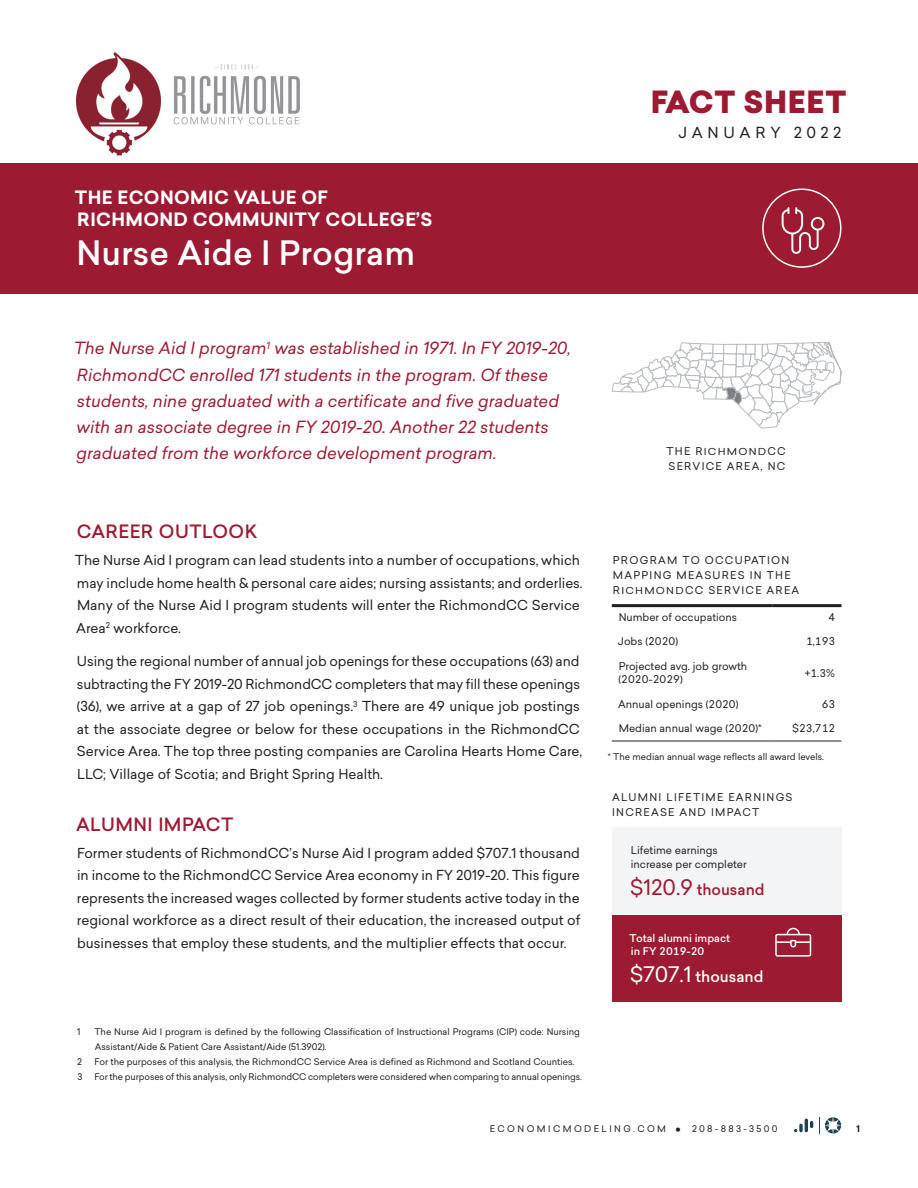
<style>
.page{position:relative;width:918px;height:1188px;background:#fff}
.page>*{position:absolute;margin:0;border:0;box-sizing:border-box;transform-origin:0 0}
.t1{font:500 33px "Sailec";color:#fff}
.t2{font:900 30px "Sailec";letter-spacing:.02em;color:#9c1b32}
.t3{font:700 18px/21.6px "Sailec";letter-spacing:.02em;color:#fff}
.FS_Heading_1{font:500 18px "Sailec";letter-spacing:.025em;color:#9c1b32}
.Program_blurb{font:italic 16.5px/26.2px "Sailec";color:#9c1b32}
.t4{font:500 15px "Sailec";color:#9c1b32}
.t5{font:500 15px "Sailec";color:#fff}
.t6{font:15px "Sailec";letter-spacing:.32em;color:#231f20}
.t7{font:13.5px/22.5px "Sailec";color:#231f20}
.Figure_title{font:10.5px/15px "Sailec";letter-spacing:.12em;color:#231f20}
.Table_left{font:10.5px/13.5px "Sailec";color:#231f20}
.Figure_text{font:10.5px/13.5px "Sailec";color:#231f20}
.Figure_text-2{font:500 10.5px/13.5px "Sailec";color:#fff}
.Table_right{font:10.5px "Sailec";color:#231f20}
.t8{font:9.45px "Sailec";letter-spacing:.12em;color:#231f20;scale:1.11 1}
.Footnote{font:9px/15px "Sailec";color:#231f20}
.Figure_footnote{font:9px "Sailec";color:#231f20}
.Footnote-2{font:9px "Sailec";letter-spacing:.27em;color:#231f20}
.t9{font:700 9px "Sailec";color:#231f20}
.s1{font-size:10.5px}
.s2{font-size:9.45px}
.s3{font-weight:400;font-size:21px}
.s4{font-size:17.25px}
</style>
<div class="page">
<svg style="left:794px;top:1119px;width:19px;height:13px"></svg>
<svg style="left:819px;top:1117px;width:22px;height:17px"></svg>
<div style="left:0;top:163px;width:918px;height:130px;background:#9c1b32"></div>
<div style="left:762px;top:188px;width:80px;height:80px;border:2px solid #fff;border-radius:50%"></div>
<svg style="left:782px;top:207px;width:42px;height:47px"></svg>
<img style="left:76px;top:53px;width:224px;height:103px">
<svg style="left:612px;top:342px;width:230px;height:87px"></svg>
<div style="left:612px;top:915px;width:230px;height:87px;background:#9c1b32"></div>
<div style="left:612px;top:827px;width:230px;height:87px;background:#f2f4f6"></div>
<svg style="left:775px;top:928px;width:36px;height:29px"></svg>
<hr style="left:612px;top:741px;width:160px;height:1px;background:#231f20">
<hr style="left:772px;top:741px;width:69px;height:1px;background:#231f20">
<hr style="left:612px;top:604px;width:160px;height:3px;background:#231f20">
<hr style="left:772px;top:604px;width:69px;height:3px;background:#231f20">
<p class="t2" style="left:651px;top:80px;width:197px">FACT SHEET</p>
<p class="t3" style="left:75px;top:187px;width:359px">THE ECONOMIC VALUE OF<br>RICHMOND COMMUNITY COLLEGE’S</p>
<p class="t1" style="left:76px;top:230px;width:340px">Nurse Aide I Program</p>
<p class="t6" style="left:678px;top:122px;width:164px">JANUARY 2022</p>
<p class="Program_blurb" style="left:74px;top:335px;width:499px">The Nurse Aid I program<sup>1</sup> was established in 1971. In FY 2019-20, RichmondCC enrolled 171 students in the program. Of these students, nine graduated with a certificate and five graduated with an associate degree in FY 2019-20. Another 22 students graduated from the workforce development program.</p>
<p class="FS_Heading_1" style="left:77px;top:519px;width:182px">CAREER OUTLOOK</p>
<p class="t7" style="left:75px;top:549px;width:509px">The Nurse Aid I program can lead students into a number of occupations, which may include home health &amp; personal care aides; nursing assistants; and orderlies.<br>Many of the Nurse Aid I program students will enter the RichmondCC Service Area<sup>2</sup> workforce.</p>
<p class="t7" style="left:77px;top:650px;width:507px">Using the regional number of annual job openings for these occupations (63) and subtracting the FY 2019-20 RichmondCC completers that may fill these openings (36), we arrive at a gap of 27 job openings.<sup>3</sup> There are 49 unique job postings at the associate degree or below for these occupations in the RichmondCC Service Area. The top three posting companies are Carolina Hearts Home Care, LLC; Village of Scotia; and Bright Spring Health.</p>
<p class="FS_Heading_1" style="left:76px;top:811px;width:159px">ALUMNI IMPACT</p>
<p class="t7" style="left:77px;top:841px;width:505px;text-align:justify">Former students of RichmondCC’s Nurse Aid I program added $707.1 thousand in income to the RichmondCC Service Area economy in FY 2019-20. This figure represents the increased wages collected by former students active today in the regional workforce as a direct result of their education, the increased output of businesses that employ these students, and the multiplier effects that occur.</p>
<p class="Footnote" style="left:77px;top:1024px;width:5px">1</p>
<p class="Footnote" style="left:94px;top:1024px;width:487px">The Nurse Aid I program is defined by the following Classification of Instructional Programs (CIP) code: Nursing<br>Assistant/Aide &amp; Patient Care Assistant/Aide (51.3902).</p>
<p class="Footnote" style="left:77px;top:1054px;width:6px">2</p>
<p class="Footnote" style="left:94px;top:1054px;width:481px">For the purposes of this analysis, the RichmondCC Service Area is defined as Richmond and Scotland Counties.</p>
<p class="Footnote" style="left:78px;top:1069px;width:6px">3</p>
<p class="Footnote" style="left:95px;top:1069px;width:489px">For the purposes of this analysis, only RichmondCC completers were considered when comparing to annual openings.</p>
<p class="t8" style="left:667px;top:445px;width:109px"><span class="s1">THE R</span>ICHMOND<span class="s1">CC</span></p>
<p class="Figure_title" style="left:669px;top:459px;width:118px">SERVICE AREA, NC</p>
<p class="Figure_title" style="left:613px;top:552px;width:188px">PROGRAM TO OCCUPATION<br>MAPPING MEASURES IN THE<br>R<span class="s2">ICHMOND</span>CC SERVICE AREA</p>
<p class="Table_left" style="left:619px;top:610px;width:120px">Number of occupations</p>
<p class="Table_right" style="left:829px;top:610px;width:8px">4</p>
<p class="Table_left" style="left:618px;top:635px;width:62px">Jobs (2020)</p>
<p class="Table_right" style="left:806px;top:634px;width:31px">1,193</p>
<p class="Table_left" style="left:619px;top:659px;width:130px">Projected avg. job growth (2020-2029)</p>
<p class="Table_right" style="left:805px;top:665px;width:32px">+1.3%</p>
<p class="Table_left" style="left:618px;top:697px;width:122px">Annual openings (2020)</p>
<p class="Table_right" style="left:822px;top:696px;width:15px">63</p>
<p class="Table_left" style="left:619px;top:721px;width:144px">Median annual wage (2020)*</p>
<p class="Table_right" style="left:792px;top:721px;width:45px">$23,712</p>
<p class="Figure_footnote" style="left:608px;top:751px;width:218px">* The median annual wage reflects all award levels.</p>
<p class="Figure_title" style="left:612px;top:790px;width:182px">ALUMNI LIFETIME EARNINGS<br>INCREASE AND IMPACT</p>
<p class="Figure_text" style="left:631px;top:844px;width:117px">Lifetime earnings increase per completer</p>
<p class="t4" style="left:630px;top:879px;width:136px"><span class="s3">$120.9</span> thousand</p>
<p class="Figure_text-2" style="left:629px;top:931px;width:102px">Total alumni impact in FY 2019-20</p>
<p class="t5" style="left:630px;top:966px;width:135px"><span class="s3">$707.1</span> thousand</p>
<p class="Footnote-2" style="left:490px;top:1123px;width:289px">ECONOMICMODELING.COM <span class="s4">•</span> 208-883-3500</p>
<p class="t9" style="left:856px;top:1123px;width:5px">1</p>
</div>
